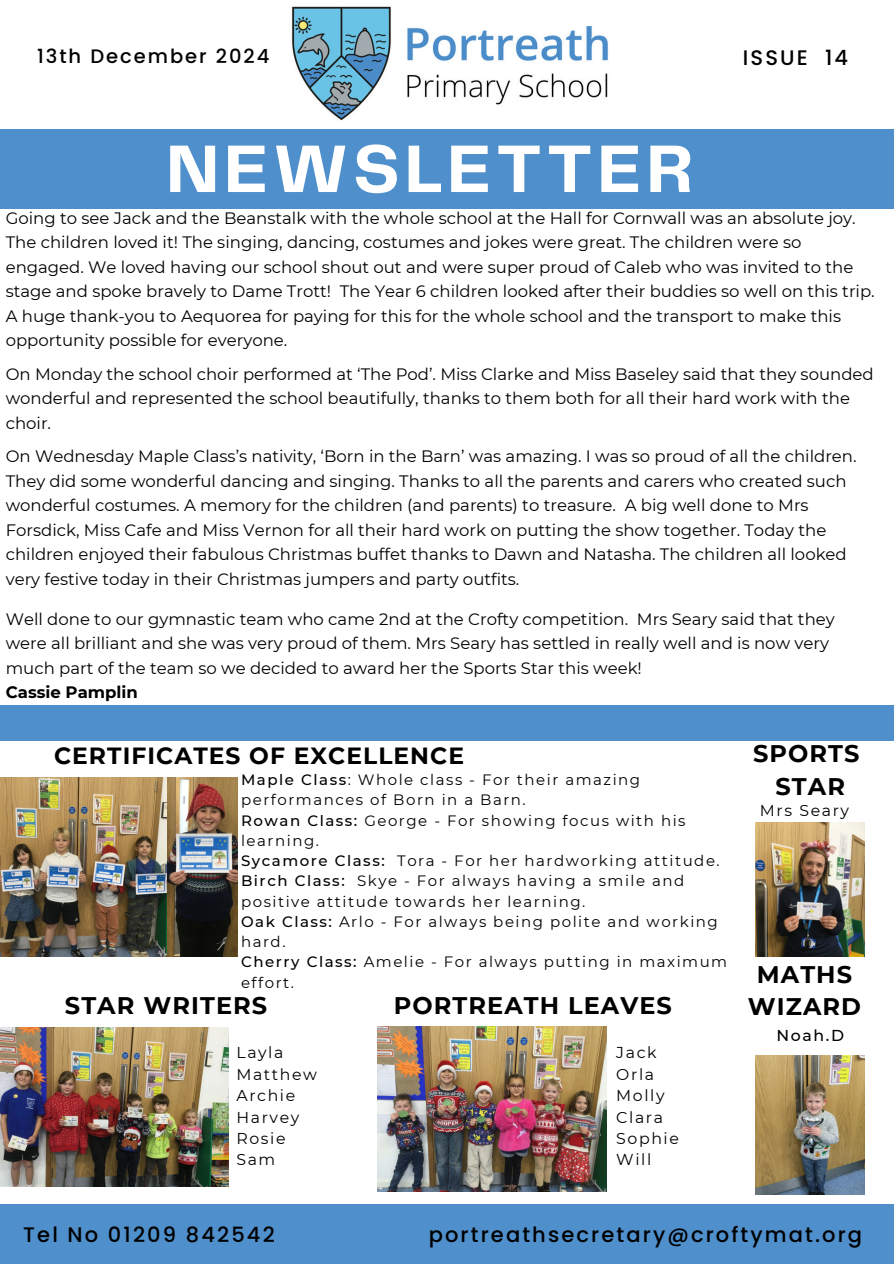
<style>
.page{position:relative;width:894px;height:1264px;background:#fff}
.page>*{position:absolute;margin:0;border:0;box-sizing:border-box;transform-origin:0 0}
.t1{font:700 69.75px "Telegraf";letter-spacing:.07em;color:#fff}
.t2{font:700 24px/32.7px "Montserrat";letter-spacing:.045em;color:#000;text-align:center}
.t3{font:700 23.4px "Montserrat";letter-spacing:.045em;color:#000}
.t4{font:500 21px "Poppins";letter-spacing:.1em;color:#000}
.t5{font:500 19.5px "Poppins";letter-spacing:.1em;color:#000}
.t6{font:16.5px/24.5px "Montserrat";color:#000}
.t7{font:700 16.5px "Montserrat";color:#000}
.t8{font:15.75px "Montserrat";letter-spacing:.1em;color:#000}
.t9{font:500 15.75px "Montserrat";color:#000}
.t10{font:15px/20.2px "Montserrat";letter-spacing:.1em;color:#000}
.s1{font-weight:500}
</style>
<div class="page">
<div style="left:0;top:129px;width:893px;height:80px;background:#4e8fcc"></div>
<div style="left:0;top:1204px;width:893px;height:59px;background:#4e8fcc"></div>
<img style="left:291px;top:6px;width:317px;height:115px">
<img style="left:0;top:1027px;width:228px;height:159px">
<div style="left:0;top:705px;width:893px;height:36px;background:#4e8fcc"></div>
<img style="left:377px;top:1026px;width:229px;height:165px">
<img style="left:755px;top:1055px;width:109px;height:139px">
<img style="left:0;top:777px;width:237px;height:179px">
<img style="left:755px;top:822px;width:109px;height:134px">
<p class="t5" style="left:37px;top:42px;width:234px">13th December 2024</p>
<p class="t1" style="left:166px;top:139px;width:528px">NEWSLETTER</p>
<p class="t4" style="left:742px;top:43px;width:107px">ISSUE 14</p>
<h4 class="t6" style="left:6px;top:205px;width:870px">Going to see Jack and the Beanstalk with the whole school at the Hall for Cornwall was an absolute joy.<br>The children loved it! The singing, dancing, costumes and jokes were great. The children were so engaged. We loved having our school shout out and were super proud of Caleb who was invited to the stage and spoke bravely to Dame Trott! The Year 6 children looked after their buddies so well on this trip.<br>A huge thank-you to Aequorea for paying for this for the whole school and the transport to make this opportunity possible for everyone.</h4>
<h3 class="t6" style="left:6px;top:361px;width:869px">On Monday the school choir performed at ‘The Pod’. Miss Clarke and Miss Baseley said that they sounded wonderful and represented the school beautifully, thanks to them both for all their hard work with the choir.</h3>
<h1 class="t6" style="left:6px;top:444px;width:852px">On Wednesday Maple Class’s nativity, ‘Born in the Barn’ was amazing. I was so proud of all the children.<br>They did some wonderful dancing and singing. Thanks to all the parents and carers who created such wonderful costumes. A memory for the children (and parents) to treasure. A big well done to Mrs Forsdick, Miss Cafe and Miss Vernon for all their hard work on putting the show together. Today the children enjoyed their fabulous Christmas buffet thanks to Dawn and Natasha. The children all looked very festive today in their Christmas jumpers and party outfits.</h1>
<p class="t6" style="left:6px;top:606px;width:830px">Well done to our gymnastic team who came 2nd at the Crofty competition. Mrs Seary said that they were all brilliant and she was very proud of them. Mrs Seary has settled in really well and is now very much part of the team so we decided to award her the Sports Star this week!</p>
<p class="t7" style="left:6px;top:682px;width:134px">Cassie Pamplin</p>
<p class="t3" style="left:54px;top:741px;width:411px">CERTIFICATES OF EXCELLENCE</p>
<p class="t10" style="left:241px;top:769px;width:400px"><span class="s1">Maple Class</span>: Whole class - For their amazing performances of Born in a Barn.</p>
<p class="t10" style="left:241px;top:810px;width:446px"><span class="s1">Rowan Class:</span> George - For showing focus with his learning.</p>
<p class="t10" style="left:241px;top:850px;width:480px"><span class="s1">Sycamore Class:</span> Tora - For her hardworking attitude.</p>
<h2 class="t10" style="left:241px;top:870px;width:444px"><span class="s1">Birch Class:</span> Skye - For always having a smile and positive attitude towards her learning.</h2>
<h2 class="t10" style="left:241px;top:911px;width:478px"><span class="s1">Oak Class:</span> Arlo - For always being polite and working hard.</h2>
<p class="t10" style="left:241px;top:951px;width:487px"><span class="s1">Cherry Class:</span> Amelie - For always putting in maximum effort.</p>
<p class="t2" style="left:65px;top:988px;width:204px">STAR WRITERS</p>
<p class="t8" style="left:236px;top:1043px;width:48px">Layla</p>
<p class="t8" style="left:236px;top:1064px;width:82px">Matthew</p>
<p class="t8" style="left:236px;top:1085px;width:60px">Archie</p>
<p class="t8" style="left:236px;top:1107px;width:64px">Harvey</p>
<p class="t8" style="left:236px;top:1128px;width:50px">Rosie</p>
<p class="t8" style="left:236px;top:1150px;width:40px">Sam</p>
<p class="t2" style="left:393px;top:988px;width:279px">PORTREATH LEAVES</p>
<p class="t8" style="left:616px;top:1043px;width:42px">Jack</p>
<p class="t8" style="left:616px;top:1064px;width:39px">Orla</p>
<h2 class="t8" style="left:616px;top:1085px;width:50px">Molly</h2>
<h2 class="t8" style="left:616px;top:1107px;width:48px">Clara</h2>
<h2 class="t8" style="left:616px;top:1128px;width:64px">Sophie</h2>
<p class="t8" style="left:616px;top:1150px;width:36px">Will</p>
<p class="t2" style="left:753px;top:737px;width:108px">SPORTS<br>STAR</p>
<p class="t8" style="left:759px;top:800px;width:91px">Mrs Seary</p>
<h5 class="t2" style="left:747px;top:957px;width:115px">MATHS<br>WIZARD</h5>
<p class="t9" style="left:776px;top:1025px;width:69px">Noah.D</p>
<p class="t4" style="left:23px;top:1219px;width:253px">Tel No 01209 842542</p>
<p class="t4" style="left:428px;top:1219px;width:435px">portreathsecretary@croftymat.org</p>
</div>
